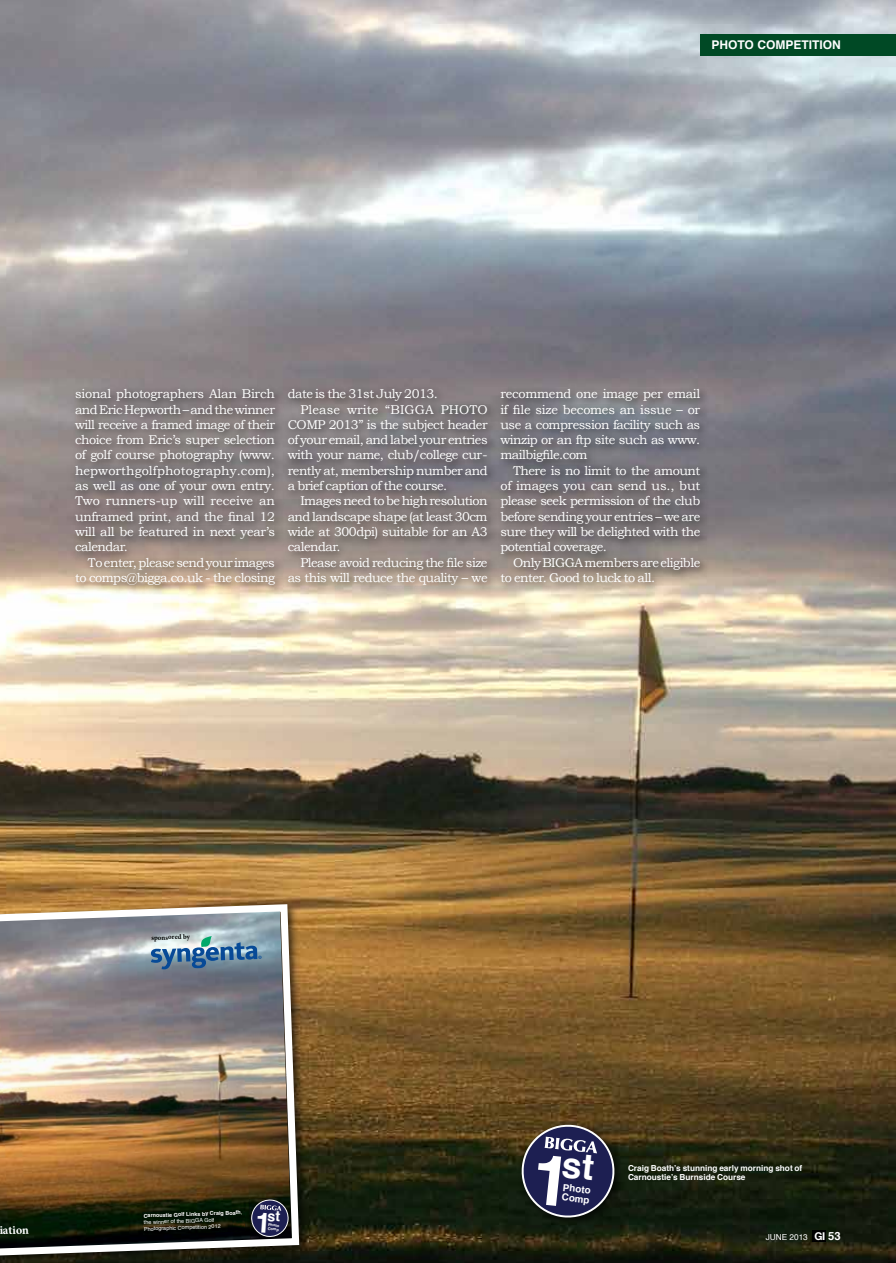
<style>
.page{position:relative;width:896px;height:1263px;background:#fff}
.page>*{position:absolute;margin:0;border:0;box-sizing:border-box;transform-origin:0 0}
.t1{font:12.75px "Bookman Old Style";letter-spacing:-.04em;color:#fff}
.t2{font:12.75px "Bookman Old Style";letter-spacing:-.015em;color:#fff}
.t3{font:12.75px "Bookman Old Style";letter-spacing:-.02em;color:#fff}
.t4{font:12.75px "Bookman Old Style";letter-spacing:.01em;color:#fff}
.t5{font:12.75px "Bookman Old Style";color:#fff}
.t6{font:700 12px "Helvetica";color:#fff}
.t7{font:700 12px "Minion Pro";color:#fff}
.t8{font:700 9.75px/9.8px "Helvetica";color:#fff}
.t9{font:700 8.25px/9.8px "Helvetica";color:#fff}
.t10{font:8.25px "Helvetica";color:#fff}
.t11{font:700 7.05px "Minion Pro";color:#000}
.t12{font:5.4px/6.6px "Helvetica";color:#fff}
.t13{font:700 3.9px/3.9px "Helvetica";color:#fff}
.s1{font-weight:700}
.s2{font-family:"Helvetica Neue";font-weight:700;font-size:10.8px}
.s3{font-weight:700;font-size:11.25px}
</style>
<div class="page">
<img style="left:0;top:0;width:896px;height:1263px">
<div style="left:71px;top:385px;width:640px;height:211px;background:#000;opacity:.75"></div>
<div style="left:516px;top:1120px;width:109px;height:108px;background:#000;opacity:.75"></div>
<div style="left:700px;top:34px;width:196px;height:21px;background:#004925"></div>
<div style="left:0;top:899px;width:310px;height:364px;background:#000;opacity:.75"></div>
<img style="left:0;top:900px;width:303px;height:363px">
<div style="left:812px;top:1230px;width:14px;height:11px;background:#000"></div>
<svg style="left:518px;top:1121px;width:100px;height:98px;background:#35354c"></svg>
<svg style="left:250px;top:1198px;width:45px;height:50px"></svg>
<p class="t6" style="left:711px;top:35px;width:121px">PHOTO COMPETITION</p>
<p class="t2" style="left:75px;top:387px;width:201px">sional photographers Alan Birch</p>
<p class="t1" style="left:75px;top:402px;width:201px">and Eric Hepworth – and the winner</p>
<p class="t1" style="left:75px;top:417px;width:201px">will receive a framed image of their</p>
<p class="t1" style="left:75px;top:432px;width:201px">choice from Eric’s super selection</p>
<p class="t1" style="left:75px;top:448px;width:201px">of golf course photography (www.</p>
<p class="t4" style="left:75px;top:463px;width:201px">hepworthgolfphotography.com),</p>
<p class="t1" style="left:75px;top:478px;width:201px">as well as one of your own entry.</p>
<p class="t5" style="left:75px;top:494px;width:201px">Two runners-up will receive an</p>
<p class="t1" style="left:75px;top:509px;width:201px">unframed print, and the final 12</p>
<p class="t1" style="left:75px;top:524px;width:201px">will all be featured in next year’s</p>
<p class="t1" style="left:75px;top:540px;width:54px">calendar.</p>
<p class="t1" style="left:88px;top:555px;width:189px">To enter, please send your images</p>
<p class="t1" style="left:75px;top:570px;width:201px">to comps@bigga.co.uk - the closing</p>
<p class="t1" style="left:288px;top:387px;width:152px">date is the 31st July 2013.</p>
<p class="t4" style="left:300px;top:402px;width:189px">Please write “BIGGA PHOTO</p>
<p class="t1" style="left:288px;top:417px;width:201px">COMP 2013” is the subject header</p>
<p class="t1" style="left:288px;top:432px;width:201px">of your email, and label your entries</p>
<p class="t1" style="left:288px;top:448px;width:201px">with your name, club/college cur-</p>
<p class="t1" style="left:288px;top:463px;width:201px">rently at, membership number and</p>
<p class="t1" style="left:288px;top:478px;width:161px">a brief caption of the course.</p>
<p class="t1" style="left:300px;top:494px;width:189px">Images need to be high resolution</p>
<p class="t1" style="left:288px;top:509px;width:201px">and landscape shape (at least 30cm</p>
<p class="t1" style="left:288px;top:524px;width:201px">wide at 300dpi) suitable for an A3</p>
<p class="t1" style="left:288px;top:540px;width:54px">calendar.</p>
<p class="t1" style="left:300px;top:555px;width:189px">Please avoid reducing the file size</p>
<p class="t1" style="left:288px;top:570px;width:201px">as this will reduce the quality – we</p>
<p class="t3" style="left:500px;top:387px;width:201px">recommend one image per email</p>
<p class="t3" style="left:500px;top:402px;width:201px">if file size becomes an issue – or</p>
<p class="t1" style="left:500px;top:417px;width:201px">use a compression facility such as</p>
<p class="t1" style="left:500px;top:432px;width:201px">winzip or an ftp site such as www.</p>
<p class="t1" style="left:500px;top:448px;width:89px">mailbigfile.com</p>
<p class="t1" style="left:513px;top:463px;width:189px">There is no limit to the amount</p>
<p class="t2" style="left:500px;top:478px;width:201px">of images you can send us., but</p>
<p class="t1" style="left:500px;top:494px;width:201px">please seek permission of the club</p>
<p class="t1" style="left:500px;top:509px;width:201px">before sending your entries – we are</p>
<p class="t1" style="left:500px;top:524px;width:201px">sure they will be delighted with the</p>
<p class="t1" style="left:500px;top:540px;width:108px">potential coverage.</p>
<p class="t1" style="left:513px;top:555px;width:189px">Only BIGGA members are eligible</p>
<p class="t1" style="left:500px;top:570px;width:156px">to enter. Good to luck to all.</p>
<p class="t7" style="left:-1px;top:1222px;width:31px;rotate:-2deg">iation</p>
<p class="t11" style="left:151px;top:933px;width:40px;rotate:-2deg">sponsored by</p>
<p class="t12" style="left:143px;top:1212px;width:100px;rotate:-2deg"><span class="s1">Carnoustie Golf Links by Craig Boath</span>, the winner of the BIGGA Golf<br>Photographic Competition 2012</p>
<p class="t13" style="left:268px;top:1223px;width:13px;rotate:4deg">Photo<br>Comp</p>
<p class="t8" style="left:563px;top:1182px;width:31px;rotate:6deg">Photo<br>Comp</p>
<p class="t9" style="left:628px;top:1163px;width:176px">Craig Boath’s stunning early morning shot of<br>Carnoustie’s Burnside Course</p>
<p class="t10" style="left:765px;top:1231px;width:76px">JUNE 2013 <span class="s2">GI</span> <span class="s3">53</span></p>
</div>
